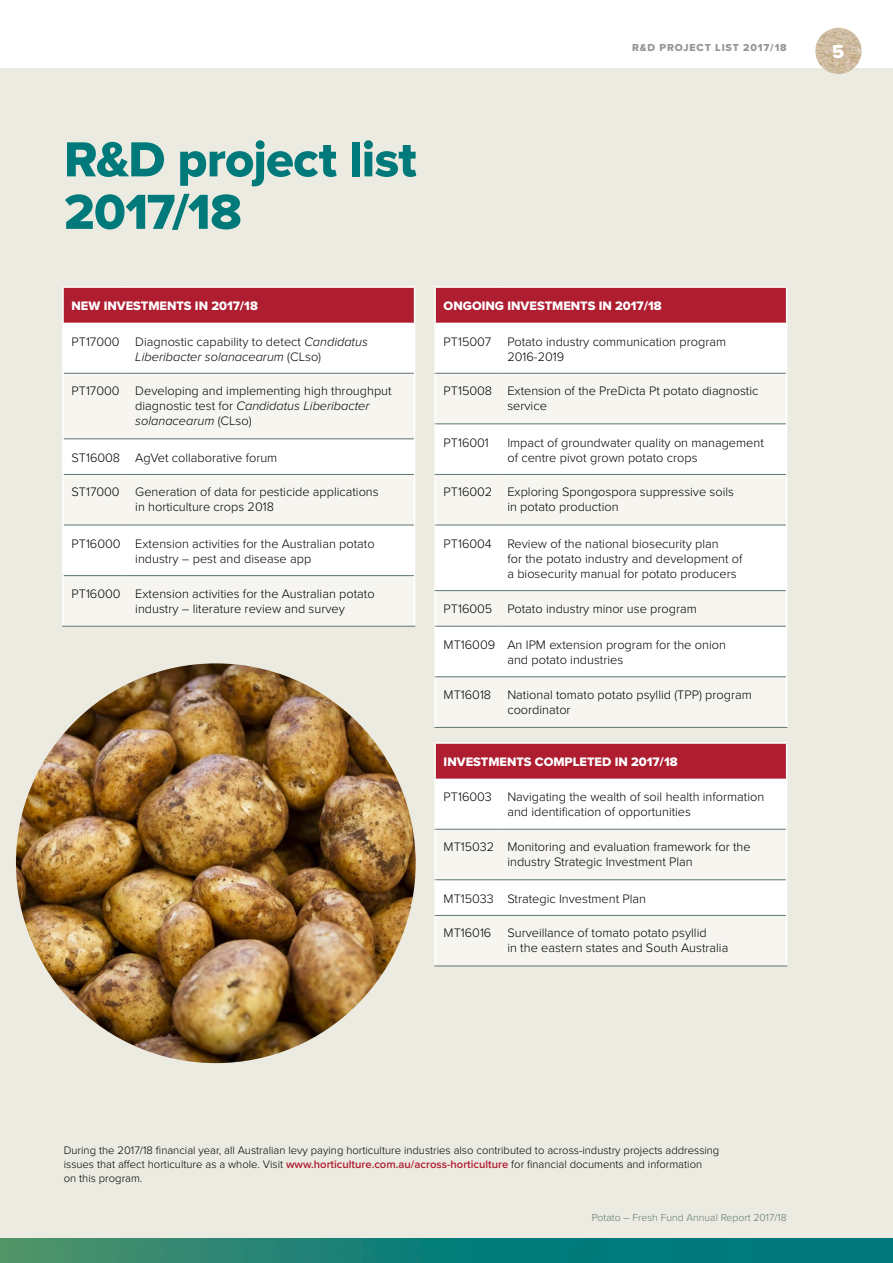
<style>
.page{position:relative;width:893px;height:1263px;background:#fff}
.page>*{position:absolute;margin:0;border:0;box-sizing:border-box;transform-origin:0 0}
.t1{font:51px/52.5px "Proxima Nova Extrabld";letter-spacing:-.015em;color:#00797b}
.t2{font:19.5px "Proxima Nova Extrabld";color:#fff}
.t3{font:300 12.75px/15px "Proxima Nova";color:#000}
.t4{font:12.75px "Proxima Nova Extrabld";color:#fff}
.t5{font:300 11.25px/14.2px "Proxima Nova";color:#000}
.t6{font:300 10.5px "Proxima Nova";color:#5e7772}
.t7{font:10.5px "Proxima Nova Extrabld";letter-spacing:.08em;color:#939598}
.s1{font-style:italic}
.s2{font-weight:600;color:#af1d30}
</style>
<div class="page">
<div style="left:0;top:68px;width:893px;height:1180px;background:#ecebe1"></div>
<img style="left:0;top:1238px;width:893px;height:25px">
<img style="left:815px;top:28px;width:47px;height:46px;border-radius:23px">
<div style="left:63px;top:287px;width:352px;height:36px;background:#af1d30"></div>
<div style="left:64px;top:323px;width:350px;height:50px;background:#fff"></div>
<svg style="left:64px;top:374px;width:350px;height:252px;fill:#f6f5f0"></svg>
<hr style="left:62px;top:286px;width:65px;height:2px;background:#fff">
<hr style="left:62px;top:288px;width:2px;height:35px;background:#fff">
<hr style="left:127px;top:286px;width:288px;height:2px;background:#fff">
<hr style="left:414px;top:288px;width:1px;height:35px;background:#fff">
<hr style="left:62px;top:323px;width:2px;height:50px;background:#fff">
<hr style="left:414px;top:323px;width:1px;height:50px;background:#fff">
<hr style="left:62px;top:373px;width:2px;height:66px;background:#fff">
<hr style="left:414px;top:373px;width:1px;height:66px;background:#fff">
<hr style="left:62px;top:439px;width:2px;height:35px;background:#fff">
<hr style="left:414px;top:439px;width:1px;height:35px;background:#fff">
<hr style="left:62px;top:474px;width:2px;height:51px;background:#fff">
<hr style="left:414px;top:474px;width:1px;height:51px;background:#fff">
<hr style="left:62px;top:525px;width:2px;height:51px;background:#fff">
<hr style="left:414px;top:525px;width:1px;height:51px;background:#fff">
<hr style="left:62px;top:576px;width:2px;height:50px;background:#fff">
<hr style="left:414px;top:576px;width:1px;height:50px;background:#fff">
<hr style="left:64px;top:373px;width:63px;height:1px;background:#5e7772">
<hr style="left:127px;top:373px;width:287px;height:1px;background:#5e7772">
<hr style="left:64px;top:438px;width:63px;height:1px;background:#5e7772">
<hr style="left:127px;top:438px;width:287px;height:1px;background:#5e7772">
<hr style="left:64px;top:474px;width:63px;height:1px;background:#5e7772">
<hr style="left:127px;top:474px;width:287px;height:1px;background:#5e7772">
<hr style="left:64px;top:525px;width:63px;height:1px;background:#5e7772">
<hr style="left:127px;top:525px;width:287px;height:1px;background:#5e7772">
<hr style="left:64px;top:575px;width:63px;height:1px;background:#5e7772">
<hr style="left:127px;top:575px;width:287px;height:1px;background:#5e7772">
<hr style="left:62px;top:626px;width:65px;height:1px;background:#5e7772">
<hr style="left:127px;top:626px;width:288px;height:1px;background:#5e7772">
<div style="left:435px;top:287px;width:352px;height:36px;background:#af1d30"></div>
<div style="left:436px;top:323px;width:350px;height:50px;background:#fff"></div>
<svg style="left:436px;top:374px;width:350px;height:352px;fill:#f6f5f0"></svg>
<hr style="left:434px;top:727px;width:65px;height:1px;background:#5e7772">
<hr style="left:499px;top:727px;width:288px;height:1px;background:#5e7772">
<hr style="left:434px;top:373px;width:65px;height:1px;background:#5e7772">
<hr style="left:499px;top:373px;width:287px;height:1px;background:#5e7772">
<hr style="left:434px;top:423px;width:65px;height:1px;background:#5e7772">
<hr style="left:499px;top:423px;width:287px;height:1px;background:#5e7772">
<hr style="left:434px;top:474px;width:65px;height:1px;background:#5e7772">
<hr style="left:499px;top:474px;width:287px;height:1px;background:#5e7772">
<hr style="left:434px;top:525px;width:65px;height:1px;background:#5e7772">
<hr style="left:499px;top:525px;width:287px;height:1px;background:#5e7772">
<hr style="left:434px;top:590px;width:65px;height:1px;background:#5e7772">
<hr style="left:499px;top:590px;width:287px;height:1px;background:#5e7772">
<hr style="left:434px;top:626px;width:65px;height:1px;background:#5e7772">
<hr style="left:499px;top:626px;width:287px;height:1px;background:#5e7772">
<hr style="left:434px;top:676px;width:65px;height:1px;background:#5e7772">
<hr style="left:499px;top:676px;width:287px;height:1px;background:#5e7772">
<hr style="left:434px;top:286px;width:65px;height:2px;background:#fff">
<hr style="left:434px;top:288px;width:2px;height:35px;background:#fff">
<hr style="left:499px;top:286px;width:288px;height:2px;background:#fff">
<hr style="left:786px;top:288px;width:1px;height:35px;background:#fff">
<hr style="left:786px;top:323px;width:1px;height:50px;background:#fff">
<hr style="left:434px;top:374px;width:2px;height:49px;background:#fff">
<hr style="left:786px;top:373px;width:1px;height:51px;background:#fff">
<hr style="left:786px;top:424px;width:1px;height:50px;background:#fff">
<hr style="left:434px;top:475px;width:2px;height:50px;background:#fff">
<hr style="left:786px;top:474px;width:1px;height:51px;background:#fff">
<hr style="left:786px;top:525px;width:1px;height:66px;background:#fff">
<hr style="left:434px;top:591px;width:2px;height:35px;background:#fff">
<hr style="left:786px;top:591px;width:1px;height:35px;background:#fff">
<hr style="left:786px;top:626px;width:1px;height:51px;background:#fff">
<hr style="left:434px;top:677px;width:2px;height:50px;background:#fff">
<hr style="left:786px;top:677px;width:1px;height:50px;background:#fff">
<hr style="left:434px;top:323px;width:2px;height:50px;background:#fff">
<hr style="left:434px;top:424px;width:2px;height:50px;background:#fff">
<hr style="left:434px;top:525px;width:2px;height:65px;background:#fff">
<hr style="left:434px;top:627px;width:2px;height:49px;background:#fff">
<div style="left:435px;top:743px;width:352px;height:36px;background:#af1d30"></div>
<div style="left:436px;top:779px;width:350px;height:50px;background:#fff"></div>
<svg style="left:436px;top:830px;width:350px;height:135px;fill:#f6f5f0"></svg>
<hr style="left:434px;top:879px;width:65px;height:1px;background:#5e7772">
<hr style="left:499px;top:879px;width:287px;height:1px;background:#5e7772">
<hr style="left:434px;top:915px;width:65px;height:1px;background:#5e7772">
<hr style="left:499px;top:915px;width:287px;height:1px;background:#5e7772">
<hr style="left:434px;top:829px;width:65px;height:1px;background:#5e7772">
<hr style="left:499px;top:829px;width:287px;height:1px;background:#5e7772">
<hr style="left:434px;top:742px;width:65px;height:2px;background:#fff">
<hr style="left:434px;top:744px;width:2px;height:35px;background:#fff">
<hr style="left:499px;top:742px;width:288px;height:2px;background:#fff">
<hr style="left:786px;top:744px;width:1px;height:35px;background:#fff">
<hr style="left:786px;top:779px;width:1px;height:50px;background:#fff">
<hr style="left:434px;top:829px;width:2px;height:50px;background:#fff">
<hr style="left:786px;top:829px;width:1px;height:51px;background:#fff">
<hr style="left:786px;top:880px;width:1px;height:35px;background:#fff">
<hr style="left:434px;top:916px;width:2px;height:49px;background:#fff">
<hr style="left:786px;top:915px;width:1px;height:50px;background:#fff">
<hr style="left:434px;top:779px;width:2px;height:50px;background:#fff">
<hr style="left:434px;top:880px;width:2px;height:35px;background:#fff">
<hr style="left:434px;top:965px;width:65px;height:1px;background:#5e7772">
<hr style="left:499px;top:965px;width:288px;height:1px;background:#5e7772">
<img style="left:16px;top:663px;width:400px;height:400px;border-radius:200px">
<p class="t7" style="left:632px;top:39px;width:156px">R&amp;D PROJECT LIST 2017/18</p>
<h1 class="t1" style="left:64px;top:132px;width:354px">R&amp;D project list<br>2017/18</h1>
<p class="t4" style="left:72px;top:296px;width:188px">NEW INVESTMENTS IN 2017/18</p>
<p class="t3" style="left:135px;top:333px;width:234px;text-indent:-64px">PT17000 Diagnostic capability to detect <span class="s1">Candidatus<br>Liberibacter solanacearum</span> (CLso)</p>
<p class="t3" style="left:135px;top:383px;width:258px;text-indent:-64px">PT17000 Developing and implementing high throughput diagnostic test for <span class="s1">Candidatus Liberibacter solanacearum</span> (CLso)</p>
<p class="t3" style="left:72px;top:449px;width:207px">ST16008 AgVet collaborative forum</p>
<p class="t3" style="left:135px;top:484px;width:245px;text-indent:-64px">ST17000 Generation of data for pesticide applications in horticulture crops 2018</p>
<p class="t3" style="left:72px;top:535px;width:305px;text-align:center">PT16000 Extension activities for the Australian potato industry – pest and disease app</p>
<p class="t3" style="left:135px;top:585px;width:241px;text-indent:-64px">PT16000 Extension activities for the Australian potato industry – literature review and survey</p>
<p class="t4" style="left:444px;top:296px;width:220px">ONGOING INVESTMENTS IN 2017/18</p>
<p class="t3" style="left:444px;top:333px;width:49px">PT15007</p>
<p class="t3" style="left:507px;top:333px;width:220px">Potato industry communication program<br>2016-2019</p>
<p class="t3" style="left:507px;top:383px;width:253px;text-indent:-64px">PT15008 Extension of the PreDicta Pt potato diagnostic service</p>
<p class="t3" style="left:444px;top:434px;width:47px">PT16001</p>
<p class="t3" style="left:507px;top:434px;width:258px">Impact of groundwater quality on management of centre pivot grown potato crops</p>
<p class="t3" style="left:507px;top:484px;width:228px;text-indent:-64px">PT16002 Exploring Spongospora suppressive soils in potato production</p>
<p class="t3" style="left:507px;top:535px;width:237px;text-indent:-64px">PT16004 Review of the national biosecurity plan<br>for the potato industry and development of a biosecurity manual for potato producers</p>
<p class="t3" style="left:444px;top:600px;width:255px">PT16005 Potato industry minor use program</p>
<p class="t3" style="left:507px;top:636px;width:220px;text-indent:-64px">MT16009 An IPM extension program for the onion and potato industries</p>
<p class="t3" style="left:444px;top:686px;width:49px">MT16018</p>
<p class="t3" style="left:507px;top:686px;width:246px">National tomato potato psyllid (TPP) program coordinator</p>
<p class="t4" style="left:444px;top:752px;width:235px">INVESTMENTS COMPLETED IN 2017/18</p>
<p class="t3" style="left:507px;top:789px;width:258px;text-indent:-64px">PT16003 Navigating the wealth of soil health information and identification of opportunities</p>
<p class="t3" style="left:444px;top:839px;width:309px;text-align:center">MT15032 Monitoring and evaluation framework for the industry Strategic Investment Plan</p>
<p class="t3" style="left:444px;top:890px;width:204px">MT15033 Strategic Investment Plan</p>
<p class="t3" style="left:444px;top:925px;width:49px">MT16016</p>
<p class="t3" style="left:507px;top:925px;width:222px">Surveillance of tomato potato psyllid<br>in the eastern states and South Australia</p>
<h2 class="t2" style="left:832px;top:37px;width:14px">5</h2>
<p class="t5" style="left:64px;top:1142px;width:657px">During the 2017/18 financial year, all Australian levy paying horticulture industries also contributed to across-industry projects addressing issues that affect horticulture as a whole. Visit <span class="s2">www.horticulture.com.au/across-horticulture</span> for financial documents and information<br>on this program.</p>
<p class="t6" style="left:592px;top:1209px;width:196px">Potato – Fresh Fund Annual Report 2017/18</p>
</div>
